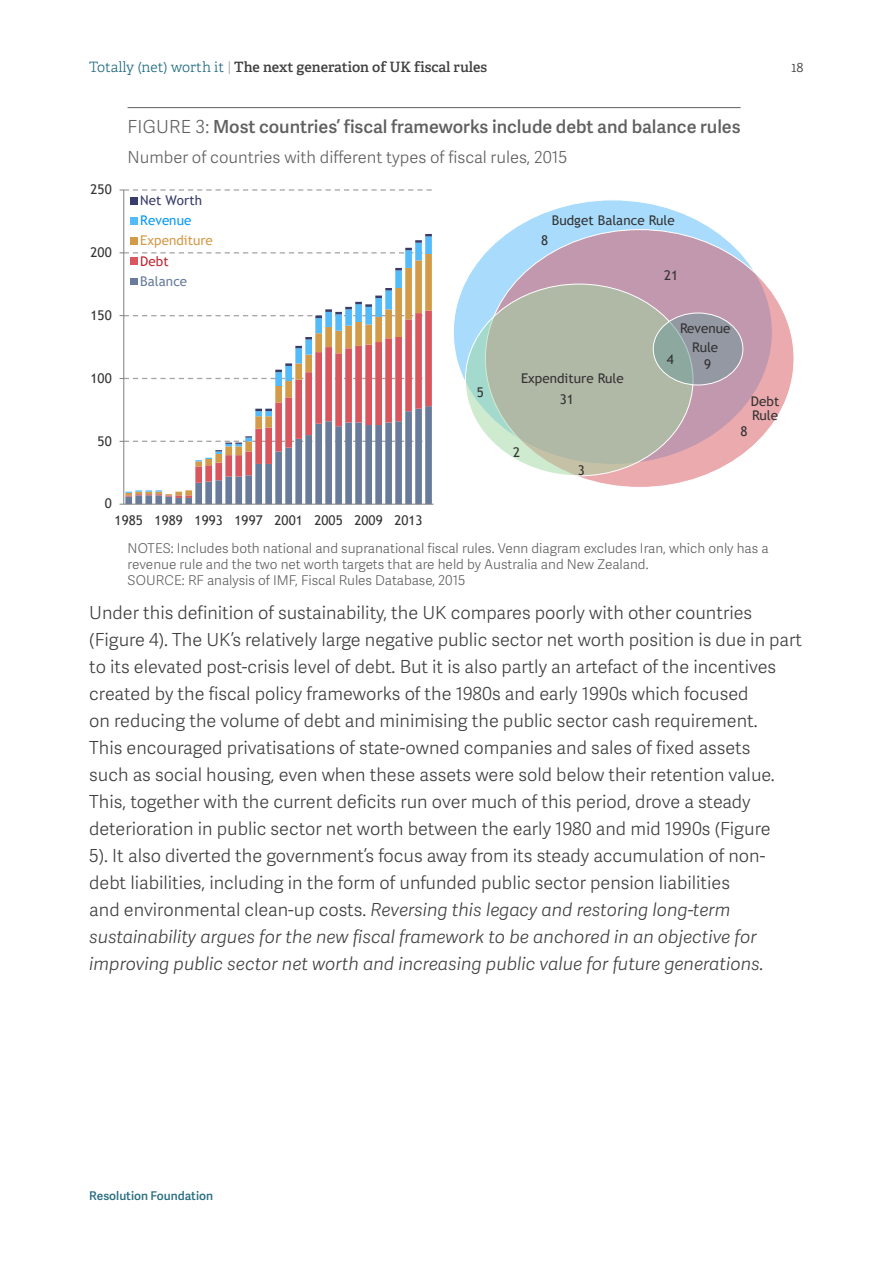
<style>
.page{position:relative;width:893px;height:1263px;background:#fff}
.page>*{position:absolute;margin:0;border:0;box-sizing:border-box;transform-origin:0 0}
.Normal__Section_Body{font:18px/27px "Adelle Sans Lt";color:#404040}
.Figure_Title{font:18px "Adelle Sans Sb";color:#606060}
.Figure_Subtitle{font:16.5px "Adelle Sans Lt";color:#606060}
.t1{font:14.25px "Adelle PE Sb";color:#404040}
.t2{font:14.25px "Adelle PE Lt";color:#404040}
.Figure_Notes_Source{font:13.5px/16.2px "Adelle Sans Lt";color:#606060}
.t3{font:13.35px/14px "Trebuchet MS";color:#333334}
.t4{font:13.35px/20.1px "Trebuchet MS";color:#d39a48}
.t5{font:12px "Adelle Sans Sb";color:#246c80}
.s1{font-family:"Adelle PE Lt";color:#246c80}
.s2{font-family:"Adelle Sans Lt";color:#9f9f9f}
.s3{font-family:"Adelle Sans Lt"}
.s4{color:#383c69}
.s5{color:#069af6}
.s6{color:#ba2a34}
.s7{color:#687b9b}
.s8{font-style:italic}
</style>
<div class="page">
<hr style="left:128px;top:107px;width:613px;height:1px;background:#606060">
<div style="left:453px;top:200px;width:319px;height:264px;background:#54bbfb;border-radius:50%;opacity:.5"></div>
<div style="left:485px;top:230px;width:309px;height:257px;background:#d9565f;border-radius:50%;opacity:.5"></div>
<div style="left:465px;top:284px;width:228px;height:192px;background:#a1d9a1;border-radius:50%;opacity:.5"></div>
<div style="left:653px;top:313px;width:90px;height:72px;background:#699999;border-radius:50%;opacity:.5"></div>
<div style="left:653px;top:313px;width:90px;height:72px;border:1px solid #fff;border-radius:50%"></div>
<svg style="left:125px;top:254px;width:307px;height:152px"></svg>
<svg style="left:275px;top:363px;width:17px;height:9px"></svg>
<svg style="left:295px;top:346px;width:7px;height:2px"></svg>
<svg style="left:305px;top:337px;width:7px;height:2px"></svg>
<svg style="left:385px;top:288px;width:7px;height:2px"></svg>
<svg style="left:395px;top:268px;width:7px;height:2px"></svg>
<hr style="left:124px;top:190px;width:1px;height:314px;background:#7f7f7f">
<svg style="left:120px;top:406px;width:314px;height:99px"></svg>
<svg style="left:120px;top:378px;width:312px;height:1px"></svg>
<svg style="left:120px;top:296px;width:312px;height:22px"></svg>
<svg style="left:120px;top:234px;width:312px;height:20px"></svg>
<svg style="left:120px;top:189px;width:312px;height:2px"></svg>
<hr style="left:124px;top:504px;width:310px;height:1px;background:#7f7f7f">
<div style="left:130px;top:197px;width:7px;height:7px;background:#383c69"></div>
<div style="left:130px;top:218px;width:7px;height:7px;background:#54bbfb"></div>
<div style="left:130px;top:238px;width:7px;height:7px;background:#d39a48"></div>
<div style="left:130px;top:258px;width:7px;height:7px;background:#d9565f"></div>
<div style="left:130px;top:278px;width:7px;height:7px;background:#687b9b"></div>
<p class="t1" style="left:89px;top:57px;width:399px"><span class="s1">Totally (net) worth it</span> <span class="s2">|</span> The next generation of UK fiscal rules</p>
<p class="t2" style="left:792px;top:57px;width:14px">18</p>
<p class="t3" style="left:91px;top:182px;width:23px">250</p>
<p class="t3" style="left:91px;top:245px;width:23px">200</p>
<p class="t3" style="left:91px;top:308px;width:23px">150</p>
<p class="t3" style="left:91px;top:371px;width:23px">100</p>
<p class="t3" style="left:98px;top:434px;width:16px">50</p>
<p class="t3" style="left:105px;top:497px;width:9px">0</p>
<p class="Figure_Title" style="left:128px;top:114px;width:615px"><span class="s3">FIGURE 3:</span> Most countries’ fiscal frameworks include debt and balance rules</p>
<p class="Figure_Subtitle" style="left:128px;top:146px;width:441px">Number of countries with different types of fiscal rules, 2015</p>
<p class="t4" style="left:140px;top:190px;width:74px"><span class="s4">Net Worth<br></span><span class="s5">Revenue<br></span>Expenditure<br><span class="s6">Debt<br></span><span class="s7">Balance</span></p>
<p class="t3" style="left:477px;top:386px;width:9px">5</p>
<p class="t3" style="left:552px;top:213px;width:124px">Budget Balance Rule</p>
<p class="t3" style="left:541px;top:233px;width:9px">8</p>
<p class="t3" style="left:664px;top:269px;width:16px">21</p>
<p class="t3" style="left:521px;top:371px;width:104px">Expenditure Rule</p>
<p class="t3" style="left:513px;top:445px;width:9px">2</p>
<p class="t3" style="left:560px;top:392px;width:16px">31</p>
<p class="t3" style="left:578px;top:464px;width:9px">3</p>
<p class="t3" style="left:680px;top:318px;width:52px;line-height:19.5px;text-align:center">Revenue<br>Rule</p>
<p class="t3" style="left:667px;top:352px;width:9px">4</p>
<p class="t3" style="left:704px;top:357px;width:9px">9</p>
<p class="t3" style="left:751px;top:394px;width:30px">Debt<br>Rule</p>
<p class="t3" style="left:740px;top:424px;width:9px">8</p>
<p class="t3" style="left:115px;top:513px;width:309px">1985 1989 1993 1997 2001 2005 2009 2013</p>
<p class="Figure_Notes_Source" style="left:128px;top:539px;width:643px">NOTES: Includes both national and supranational fiscal rules. Venn diagram excludes Iran, which only has a revenue rule and the two net worth targets that are held by Australia and New Zealand.</p>
<p class="Figure_Notes_Source" style="left:128px;top:572px;width:339px">SOURCE: RF analysis of IMF, Fiscal Rules Database, 2015</p>
<p class="Normal__Section_Body" style="left:89px;top:599px;width:714px">Under this definition of sustainability, the UK compares poorly with other countries (Figure 4). The UK’s relatively large negative public sector net worth position is due in part to its elevated post-crisis level of debt. But it is also partly an artefact of the incentives created by the fiscal policy frameworks of the 1980s and early 1990s which focused<br>on reducing the volume of debt and minimising the public sector cash requirement.<br>This encouraged privatisations of state-owned companies and sales of fixed assets<br>such as social housing, even when these assets were sold below their retention value.<br>This, together with the current deficits run over much of this period, drove a steady deterioration in public sector net worth between the early 1980 and mid 1990s (Figure<br>5). It also diverted the government’s focus away from its steady accumulation of non&shy;debt liabilities, including in the form of unfunded public sector pension liabilities<br>and environmental clean-up costs. <span class="s8">Reversing this legacy and restoring long-term sustainability argues for the new fiscal framework to be anchored in an objective for improving public sector net worth and increasing public value for future generations.</span></p>
<p class="t5" style="left:89px;top:1187px;width:125px">Resolution Foundation</p>
</div>
